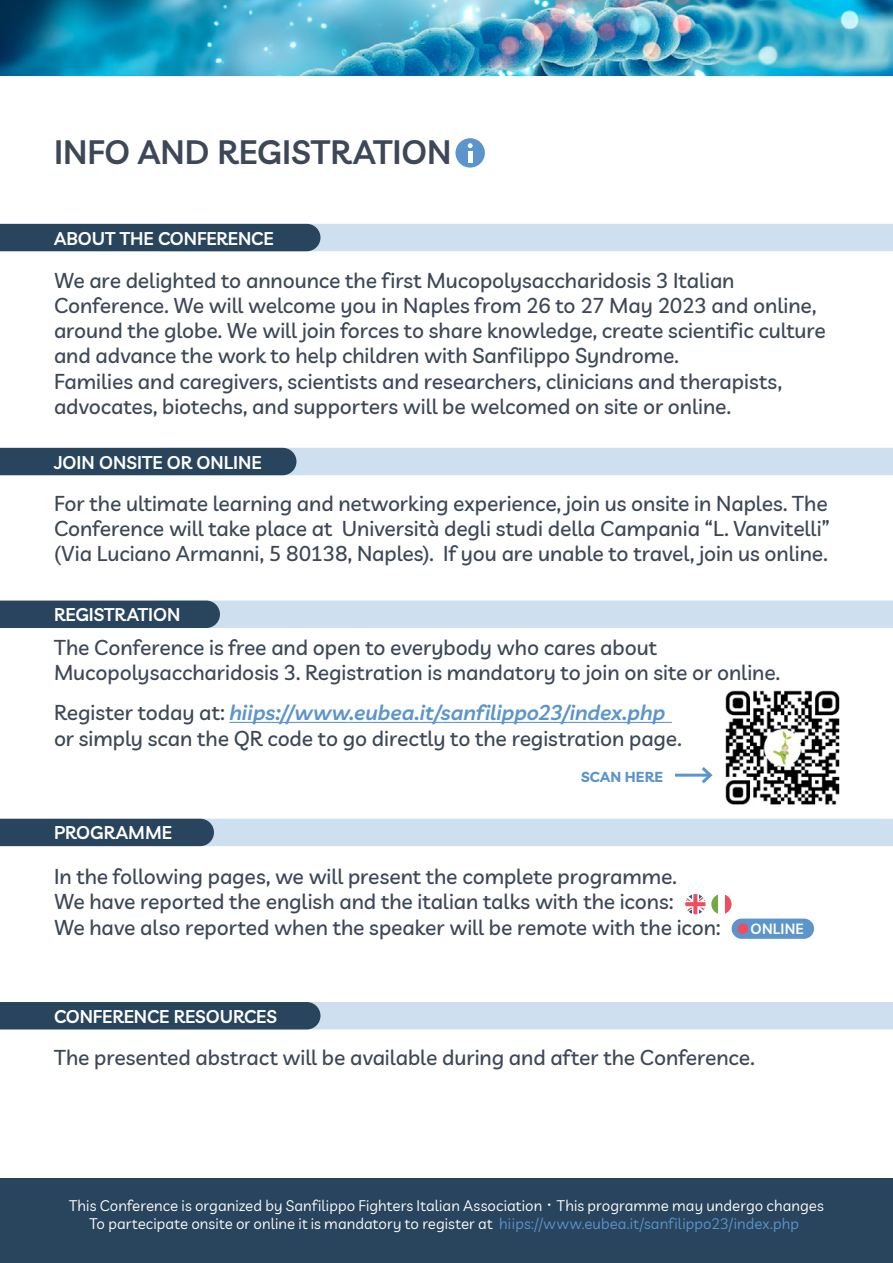
<style>
.page{position:relative;width:893px;height:1263px;background:#fff}
.page>*{position:absolute;margin:0;border:0;box-sizing:border-box;transform-origin:0 0}
.t1{font:600 33px "Livvic";letter-spacing:.005em;color:#3d4757}
.t2{font:500 21px/25.2px "Livvic";letter-spacing:-.005em;color:#3d4757}
.t3{font:600 18px "Livvic";color:#fff}
.t4{font:15px/18px "Livvic";letter-spacing:.005em;color:#fff;text-align:center}
.t5{font:700 14.4px "Livvic";letter-spacing:.02em;color:#5c94cc}
.t6{font:600 14.4px "Livvic";letter-spacing:.015em;color:#fff}
.s1{font-weight:600;font-style:italic;color:#5c94cc}
.s2{font-weight:600}
.s3{color:#5c94cc}
</style>
<div class="page">
<img style="left:0;top:0;width:893px;height:75px">
<svg style="left:0;top:600px;width:893px;height:28px;background:#a7bacc"></svg>
<svg style="left:0;top:819px;width:893px;height:27px;background:#a6bacc"></svg>
<svg style="left:0;top:1002px;width:893px;height:27px;background:#93a7bb"></svg>
<div style="left:0;top:1178px;width:893px;height:85px;background:#29445d"></div>
<div style="left:732px;top:918px;width:82px;height:21px;background:#5c94cc;border-radius:10px"></div>
<div style="left:738px;top:923px;width:10px;height:11px;background:#ed4d5c;border-radius:50%"></div>
<svg style="left:685px;top:894px;width:20px;height:20px"></svg>
<div style="left:455px;top:138px;width:30px;height:30px;background:#5c94cc;border-radius:50%"></div>
<div style="left:468px;top:151px;width:5px;height:12px;background:#fff"></div>
<svg style="left:468px;top:143px;width:5px;height:5px"></svg>
<svg style="left:0;top:224px;width:893px;height:27px;background:#93a7bb"></svg>
<svg style="left:0;top:448px;width:893px;height:27px;background:#97abbe"></svg>
<hr style="left:229px;top:722px;width:443px;height:1px;background:#5c94cc">
<img style="left:725px;top:690px;width:115px;height:115px">
<hr style="left:675px;top:774px;width:35px;height:3px;background:#5c94cc">
<svg style="left:698px;top:767px;width:15px;height:17px"></svg>
<svg style="left:711px;top:894px;width:21px;height:20px"></svg>
<h1 class="t1" style="left:54px;top:128px;width:399px">INFO AND REGISTRATION</h1>
<p class="t3" style="left:54px;top:224px;width:221px">ABOUT THE CONFERENCE</p>
<p class="t2" style="left:54px;top:266px;width:773px">We are delighted to announce the first Mucopolysaccharidosis 3 Italian Conference. We will welcome you in Naples from 26 to 27 May 2023 and online, around the globe. We will join forces to share knowledge, create scientific culture and advance the work to help children with Sanfilippo Syndrome.<br>Families and caregivers, scientists and researchers, clinicians and therapists, advocates, biotechs, and supporters will be welcomed on site or online.</p>
<p class="t3" style="left:54px;top:448px;width:209px">JOIN ONSITE OR ONLINE</p>
<p class="t2" style="left:54px;top:489px;width:777px;text-align:justify">For the ultimate learning and networking experience, join us onsite in Naples. The Conference will take place at Università degli studi della Campania “L. Vanvitelli” (Via Luciano Armanni, 5 80138, Naples). If you are unable to travel, join us online.</p>
<p class="t3" style="left:54px;top:601px;width:128px">REGISTRATION</p>
<p class="t2" style="left:54px;top:633px;width:728px">The Conference is free and open to everybody who cares about<br>Mucopolysaccharidosis 3. Registration is mandatory to join on site or online.</p>
<p class="t2" style="left:54px;top:699px;width:629px">Register today at: <span class="s1">hiips://www.eubea.it/sanfilippo23/index.php </span>or simply scan the QR code to go directly to the registration page.</p>
<p class="t3" style="left:54px;top:819px;width:120px">PROGRAMME</p>
<p class="t5" style="left:581px;top:766px;width:83px">SCAN HERE</p>
<p class="t2" style="left:54px;top:863px;width:668px">In the following pages, we will present the complete programme.<br>We have reported the english and the italian talks with the icons:<br>We have also reported when the speaker will be remote with the icon:</p>
<p class="t3" style="left:54px;top:1002px;width:224px">CONFERENCE RESOURCES</p>
<p class="t6" style="left:751px;top:917px;width:55px">ONLINE</p>
<p class="t2" style="left:54px;top:1044px;width:702px">The presented abstract will be available during and after the Conference.</p>
<p class="t4" style="left:69px;top:1196px;width:756px">This Conference is organized by Sanfilippo Fighters Italian Association <span class="s2">·</span> This programme may undergo changes<br>To partecipate onsite or online it is mandatory to register at <span class="s3">hiips://www.eubea.it/sanfilippo23/index.php</span></p>
</div>
